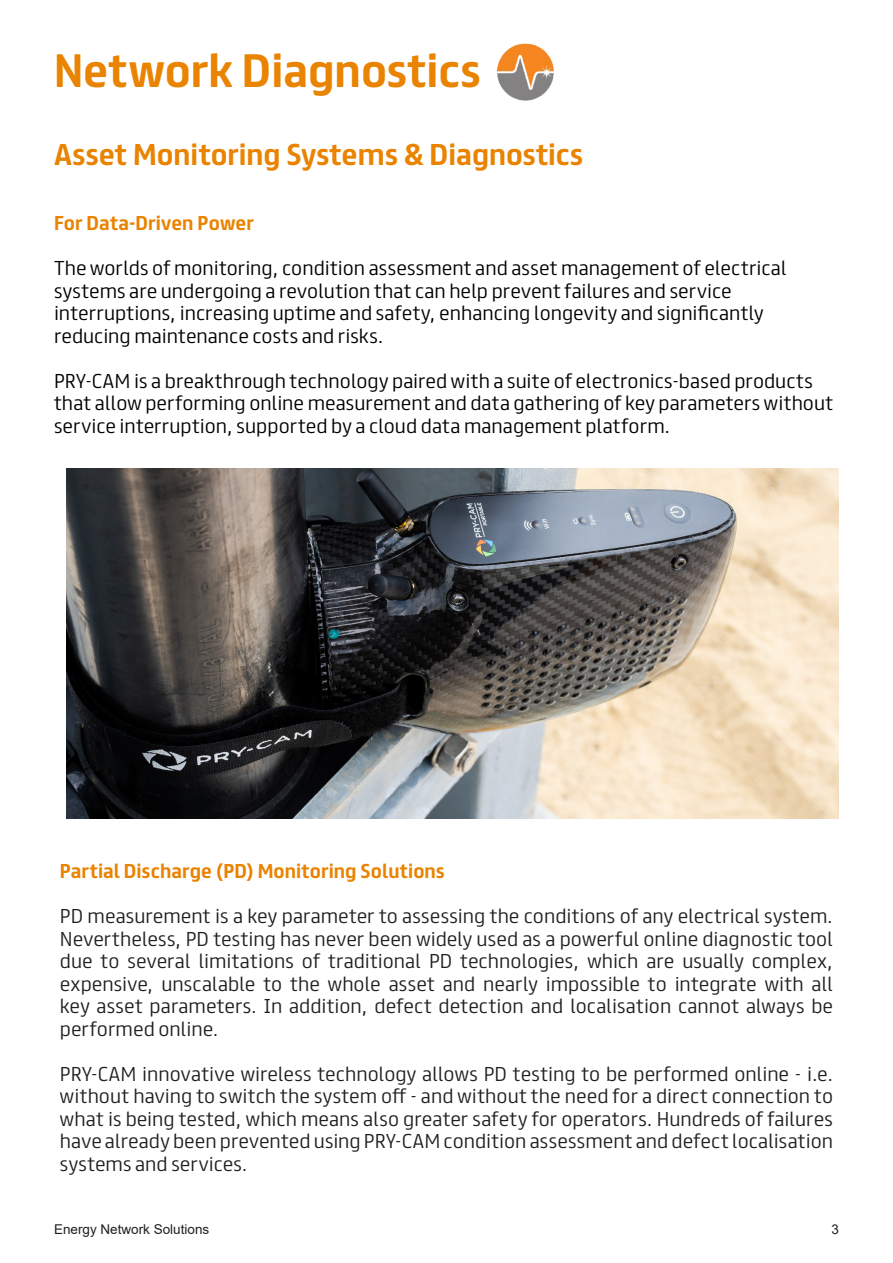
<style>
.page{position:relative;width:893px;height:1263px;background:#fff}
.page>*{position:absolute;margin:0;border:0;box-sizing:border-box;transform-origin:0 0}
.t1{font:700 42px "FS Truman";color:#e98300}
.t2{font:700 27px "FS Truman";color:#e98300}
.t3{font:300 18px/22.5px "FS Truman";color:#231f20;text-align:justify}
.t4{font:300 18px/22.5px "FS Truman";letter-spacing:.005em;color:#000}
.t5{font:700 18px "FS Truman";color:#e98300}
.t6{font:13.5px "Arial";color:#231f20}
</style>
<div class="page">
<img style="left:66px;top:468px;width:773px;height:351px">
<img style="left:497px;top:43px;width:57px;height:58px">
<p class="t1" style="left:54px;top:34px;width:429px">Network Diagnostics</p>
<p class="t2" style="left:54px;top:131px;width:531px">Asset Monitoring Systems &amp; Diagnostics</p>
<p class="t5" style="left:54px;top:207px;width:201px">For Data-Driven Power</p>
<p class="t4" style="left:54px;top:255px;width:734px">The worlds of monitoring, condition assessment and asset management of electrical systems are undergoing a revolution that can help prevent failures and service interruptions, increasing uptime and safety, enhancing longevity and significantly reducing maintenance costs and risks.</p>
<p class="t4" style="left:54px;top:368px;width:781px">PRY-CAM is a breakthrough technology paired with a suite of electronics-based products that allow performing online measurement and data gathering of key parameters without service interruption, supported by a cloud data management platform.</p>
<p class="t5" style="left:60px;top:855px;width:386px">Partial Discharge (PD) Monitoring Solutions</p>
<p class="t3" style="left:60px;top:903px;width:775px">PD measurement is a key parameter to assessing the conditions of any electrical system.<br>Nevertheless, PD testing has never been widely used as a powerful online diagnostic tool due to several limitations of traditional PD technologies, which are usually complex, expensive, unscalable to the whole asset and nearly impossible to integrate with all key asset parameters. In addition, defect detection and localisation cannot always be performed online.</p>
<p class="t3" style="left:60px;top:1061px;width:775px">PRY-CAM innovative wireless technology allows PD testing to be performed online - i.e. without having to switch the system off - and without the need for a direct connection to what is being tested, which means also greater safety for operators. Hundreds of failures have already been prevented using PRY-CAM condition assessment and defect localisation systems and services.</p>
<p class="t6" style="left:54px;top:1220px;width:157px">Energy Network Solutions</p>
<p class="t6" style="left:831px;top:1220px;width:9px">3</p>
</div>
